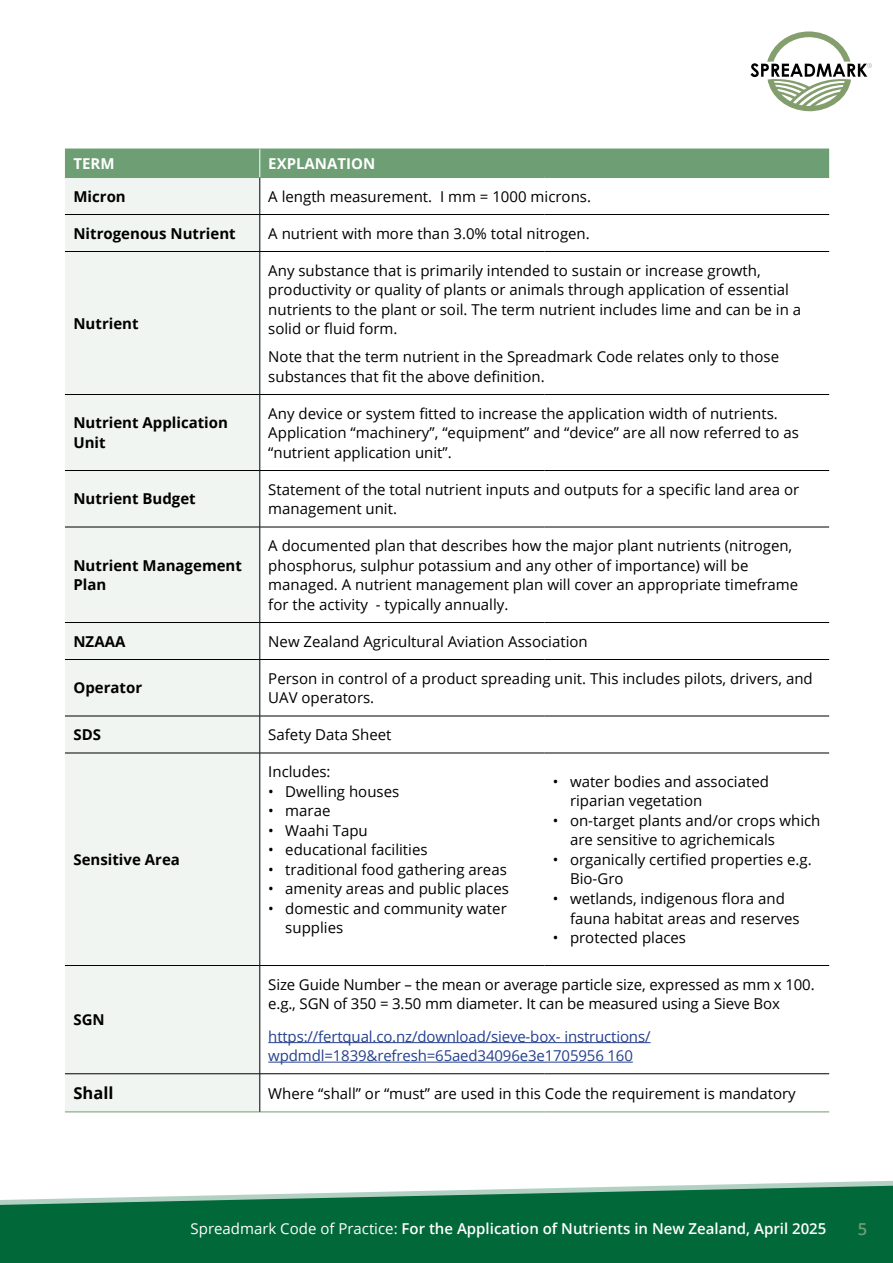
<style>
.page{position:relative;width:893px;height:1263px;background:#fff}
.page>*{position:absolute;margin:0;border:0;box-sizing:border-box;transform-origin:0 0}
.t1{font:700 16.5px "Open Sans";color:#000}
.t2{font:600 16.5px "Open Sans";color:#6d9e74}
.t3{font:15px/19.5px "Open Sans";color:#000}
.t4{font:700 15px/19.5px "Open Sans";color:#000}
.t5{font:15px/19.5px "Open Sans";letter-spacing:-.01em;color:#25408f}
.t6{font:600 15px "Open Sans";color:#fff}
.t7{font:700 15px "Open Sans";color:#fff}
.s1{font-weight:400}
</style>
<div class="page">
<div style="left:65px;top:178px;width:195px;height:934px;background:#f0f5f1"></div>
<svg style="left:261px;top:526px;width:568px;height:586px"></svg>
<hr style="left:65px;top:177px;width:195px;height:1px;background:#6d9e74">
<hr style="left:260px;top:177px;width:284px;height:1px;background:#6d9e74">
<hr style="left:544px;top:177px;width:285px;height:1px;background:#6d9e74">
<hr style="left:65px;top:1112px;width:195px;height:1px;background:#6d9e74">
<hr style="left:260px;top:1112px;width:284px;height:1px;background:#6d9e74">
<hr style="left:544px;top:1112px;width:285px;height:1px;background:#6d9e74">
<hr style="left:65px;top:214px;width:195px;height:1px;background:#000">
<hr style="left:260px;top:214px;width:284px;height:1px;background:#000">
<hr style="left:544px;top:214px;width:285px;height:1px;background:#000">
<hr style="left:65px;top:251px;width:195px;height:1px;background:#000">
<hr style="left:260px;top:251px;width:284px;height:1px;background:#000">
<hr style="left:544px;top:251px;width:285px;height:1px;background:#000">
<hr style="left:65px;top:394px;width:195px;height:1px;background:#000">
<hr style="left:260px;top:394px;width:284px;height:1px;background:#000">
<hr style="left:544px;top:394px;width:285px;height:1px;background:#000">
<hr style="left:65px;top:470px;width:195px;height:1px;background:#000">
<hr style="left:260px;top:470px;width:284px;height:1px;background:#000">
<hr style="left:544px;top:470px;width:285px;height:1px;background:#000">
<hr style="left:65px;top:527px;width:195px;height:1px;background:#000">
<hr style="left:260px;top:527px;width:284px;height:1px;background:#000">
<hr style="left:544px;top:527px;width:285px;height:1px;background:#000">
<hr style="left:65px;top:622px;width:195px;height:1px;background:#000">
<hr style="left:260px;top:622px;width:284px;height:1px;background:#000">
<hr style="left:544px;top:622px;width:285px;height:1px;background:#000">
<hr style="left:65px;top:659px;width:195px;height:1px;background:#000">
<hr style="left:260px;top:659px;width:284px;height:1px;background:#000">
<hr style="left:544px;top:659px;width:285px;height:1px;background:#000">
<hr style="left:65px;top:716px;width:195px;height:1px;background:#000">
<hr style="left:260px;top:716px;width:284px;height:1px;background:#000">
<hr style="left:544px;top:716px;width:285px;height:1px;background:#000">
<hr style="left:65px;top:753px;width:195px;height:1px;background:#000">
<hr style="left:260px;top:753px;width:284px;height:1px;background:#000">
<hr style="left:544px;top:753px;width:285px;height:1px;background:#000">
<hr style="left:65px;top:965px;width:195px;height:1px;background:#000">
<hr style="left:260px;top:965px;width:284px;height:1px;background:#000">
<hr style="left:544px;top:965px;width:285px;height:1px;background:#000">
<hr style="left:65px;top:1073px;width:195px;height:1px;background:#000">
<hr style="left:260px;top:1073px;width:284px;height:1px;background:#000">
<hr style="left:544px;top:1073px;width:285px;height:1px;background:#000">
<hr style="left:260px;top:178px;width:1px;height:36px;background:#000">
<hr style="left:260px;top:215px;width:1px;height:36px;background:#000">
<hr style="left:260px;top:252px;width:1px;height:142px;background:#000">
<hr style="left:260px;top:395px;width:1px;height:75px;background:#000">
<hr style="left:260px;top:471px;width:1px;height:56px;background:#000">
<hr style="left:260px;top:527px;width:1px;height:95px;background:#000">
<hr style="left:260px;top:623px;width:1px;height:36px;background:#000">
<hr style="left:260px;top:660px;width:1px;height:56px;background:#000">
<hr style="left:260px;top:716px;width:1px;height:37px;background:#000">
<hr style="left:260px;top:753px;width:1px;height:212px;background:#000">
<hr style="left:260px;top:966px;width:1px;height:107px;background:#000">
<hr style="left:260px;top:1074px;width:1px;height:38px;background:#000">
<div style="left:65px;top:149px;width:764px;height:28px;background:#6d9e74"></div>
<hr style="left:268px;top:1042px;width:382px;height:1px;background:#25408f">
<hr style="left:268px;top:1062px;width:365px;height:1px;background:#25408f">
<svg style="left:705px;top:1180px;width:188px;height:5px"></svg>
<svg style="left:0;top:1185px;width:893px;height:78px;background:#1d794f"></svg>
<svg style="left:750px;top:31px;width:122px;height:81px"></svg>
<p class="t7" style="left:73px;top:153px;width:43px">TERM</p>
<p class="t7" style="left:268px;top:153px;width:108px">EXPLANATION</p>
<p class="t4" style="left:73px;top:186px;width:54px">Micron</p>
<p class="t3" style="left:268px;top:186px;width:324px">A length measurement. I mm = 1000 microns.</p>
<p class="t4" style="left:73px;top:223px;width:164px">Nitrogenous Nutrient</p>
<p class="t3" style="left:268px;top:223px;width:323px">A nutrient with more than 3.0% total nitrogen.</p>
<p class="t4" style="left:73px;top:313px;width:67px">Nutrient</p>
<p class="t3" style="left:268px;top:260px;width:534px">Any substance that is primarily intended to sustain or increase growth, productivity or quality of plants or animals through application of essential nutrients to the plant or soil. The term nutrient includes lime and can be in a solid or fluid form.</p>
<p class="t3" style="left:268px;top:347px;width:512px">Note that the term nutrient in the Spreadmark Code relates only to those substances that fit the above definition.</p>
<p class="t4" style="left:73px;top:413px;width:156px">Nutrient Application<br>Unit</p>
<p class="t3" style="left:268px;top:403px;width:532px">Any device or system fitted to increase the application width of nutrients.<br>Application “machinery”, “equipment” and “device” are all now referred to as “nutrient application unit”.</p>
<p class="t4" style="left:73px;top:489px;width:124px">Nutrient Budget</p>
<p class="t3" style="left:268px;top:479px;width:532px">Statement of the total nutrient inputs and outputs for a specific land area or management unit.</p>
<p class="t4" style="left:73px;top:555px;width:170px">Nutrient Management<br>Plan</p>
<p class="t3" style="left:268px;top:536px;width:531px">A documented plan that describes how the major plant nutrients (nitrogen, phosphorus, sulphur potassium and any other of importance) will be managed. A nutrient management plan will cover an appropriate timeframe for the activity - typically annually.</p>
<p class="t4" style="left:73px;top:631px;width:53px">NZAAA</p>
<p class="t3" style="left:268px;top:631px;width:321px">New Zealand Agricultural Aviation Association</p>
<p class="t4" style="left:73px;top:678px;width:70px">Operator</p>
<p class="t3" style="left:268px;top:668px;width:546px">Person in control of a product spreading unit. This includes pilots, drivers, and<br>UAV operators.</p>
<p class="t4" style="left:73px;top:725px;width:29px">SDS</p>
<p class="t3" style="left:268px;top:725px;width:125px">Safety Data Sheet</p>
<p class="t4" style="left:73px;top:849px;width:108px">Sensitive Area</p>
<p class="t4" style="left:73px;top:1010px;width:33px">SGN</p>
<p class="t3" style="left:268px;top:762px;width:64px">Includes:</p>
<p class="t3" style="left:268px;top:781px;width:132px">• Dwelling houses</p>
<p class="t3" style="left:268px;top:801px;width:64px">• marae</p>
<p class="t3" style="left:268px;top:820px;width:101px">• Waahi Tapu</p>
<p class="t3" style="left:268px;top:840px;width:161px">• educational facilities</p>
<p class="t3" style="left:268px;top:859px;width:240px">• traditional food gathering areas</p>
<p class="t3" style="left:268px;top:879px;width:242px">• amenity areas and public places</p>
<p class="t3" style="left:285px;top:898px;width:223px;text-indent:-17px">• domestic and community water supplies</p>
<p class="t3" style="left:570px;top:771px;width:200px;text-indent:-17px">• water bodies and associated riparian vegetation</p>
<p class="t3" style="left:570px;top:810px;width:252px;text-indent:-17px">• on-target plants and/or crops which are sensitive to agrichemicals</p>
<p class="t3" style="left:570px;top:849px;width:243px;text-indent:-17px">• organically certified properties e.g.<br>Bio-Gro</p>
<p class="t3" style="left:570px;top:888px;width:231px;text-indent:-17px">• wetlands, indigenous flora and fauna habitat areas and reserves</p>
<p class="t3" style="left:553px;top:927px;width:135px">• protected places</p>
<p class="t3" style="left:268px;top:974px;width:548px">Size Guide Number – the mean or average particle size, expressed as mm x 100. e.g., SGN of 350 = 3.50 mm diameter. It can be measured using a Sieve Box</p>
<p class="t5" style="left:268px;top:1026px;width:384px">https://fertqual.co.nz/download/sieve-box- instructions/ wpdmdl=1839&amp;refresh=65aed34096e3e1705956 160</p>
<p class="t1" style="left:73px;top:1081px;width:41px">Shall</p>
<p class="t3" style="left:268px;top:1083px;width:529px">Where “shall” or “must” are used in this Code the requirement is mandatory</p>
<p class="t6" style="left:191px;top:1218px;width:637px"><span class="s1">Spreadmark Code of Practice:</span> For the Application of Nutrients in New Zealand, April 2025</p>
<p class="t2" style="left:858px;top:1218px;width:11px">5</p>
</div>
